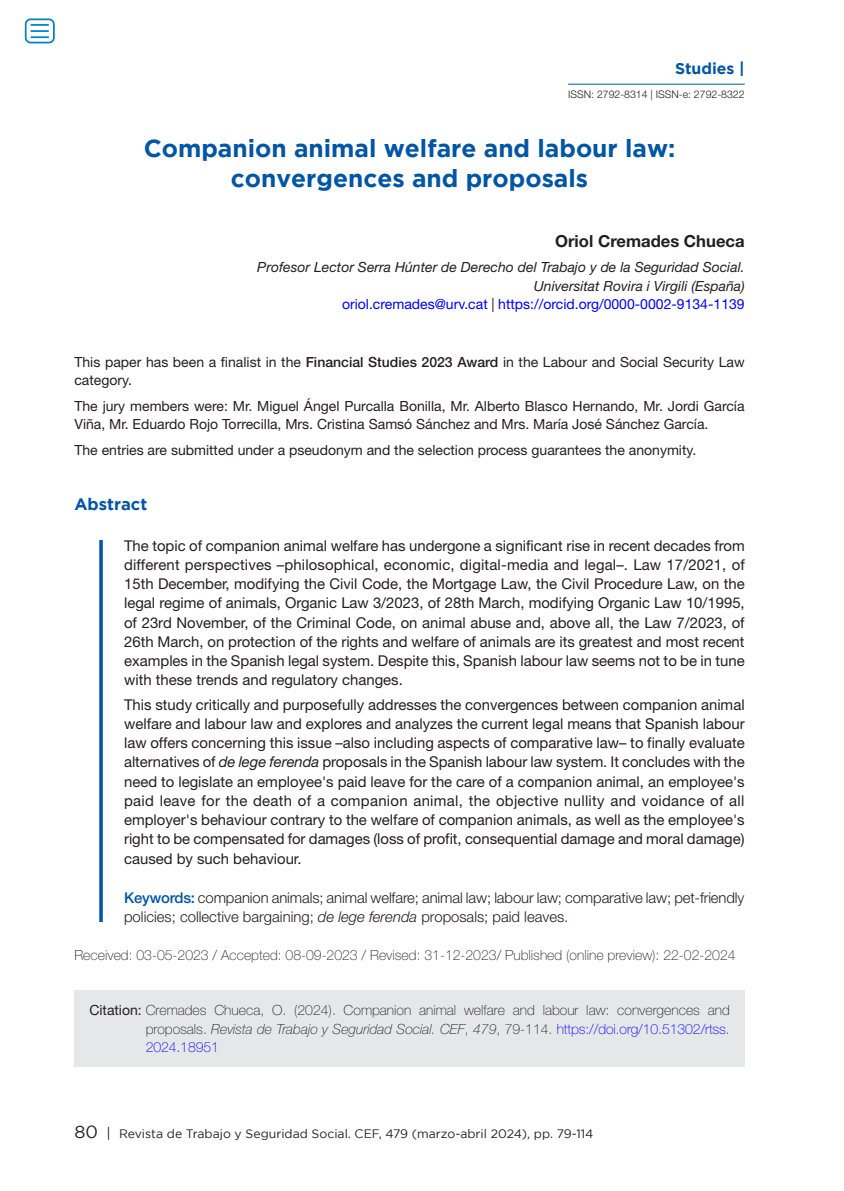
<style>
.page{position:relative;width:844px;height:1191px;background:#fff}
.page>*{position:absolute;margin:0;border:0;box-sizing:border-box;transform-origin:0 0}
.Título_NUEVO_FORMATO{font:700 24.5px/29.8px "Gotham";color:#0155a5;text-align:center}
.Autor_Helv{font:700 16.62px "Helvetica Neue LT Std";color:#231f20}
.Extracto_helv{font:700 16.62px "Gotham";color:#0155a5}
.Título_NUEVO_FORMATO-2{font:700 15.75px "Gotham";color:#0155a5}
.Texto_EXTRACTO{font:14.88px/19.2px "Helvetica Neue LT Std";color:#231f20;text-align:justify}
.P__CLAVE{font:300 14.88px/19.2px "Helvetica Neue LT Std";letter-spacing:-.01em;color:#231f20}
.Trabajo_Seleccionado{font:14px/18.4px "Helvetica Neue LT Std";color:#231f20}
.Cómo_citar{font:100 14px/18.4px "Helvetica Neue LT Std";color:#231f20;text-align:justify}
.Cargo_Helv{font:italic 14px "Helvetica Neue LT Std";color:#231f20}
.FECHAS_DE_TRABAJO{font:100 14px "Helvetica Neue LT Std";color:#231f20}
.correo_electrónico{font:14px "Helvetica Neue LT Std";color:#00f}
.t1{font:12.25px "Gotham";color:#231f20}
.t2{font:300 10.5px "Helvetica Neue LT Std";color:#231f20}
.s1{color:#231f20}
.s2{font-weight:500}
.s3{font-style:italic}
.s4{font-weight:500;color:#0155a5}
.s5{color:#0155a5}
.s6{font-weight:400}
.s7{color:#00f}
.s8{font-size:17.5px}
.s9{font-size:14px}
</style>
<div class="page">
<hr style="left:568px;top:84px;width:176px;height:1px;background:#0155a5">
<svg style="left:99px;top:540px;width:4px;height:382px"></svg>
<div style="left:74px;top:990px;width:670px;height:77px;background:#e6e7e9"></div>
<div style="left:25px;top:18px;width:30px;height:25px;border:2px solid #0082c8;border-radius:5px"></div>
<svg style="left:31px;top:24px;width:18px;height:14px"></svg>
<p class="Título_NUEVO_FORMATO-2" style="left:674px;top:59px;width:71px">Studies |</p>
<p class="t2" style="left:568px;top:88px;width:178px">ISSN: 2792-8314 | ISSN-e: 2792-8322</p>
<p class="Título_NUEVO_FORMATO" style="left:144px;top:133px;width:533px">Companion animal welfare and labour law: convergences and proposals</p>
<p class="Autor_Helv" style="left:555px;top:231px;width:191px">Oriol Cremades Chueca</p>
<p class="Cargo_Helv" style="left:257px;top:258px;width:489px">Profesor Lector Serra Húnter de Derecho del Trabajo y de la Seguridad Social.</p>
<p class="Cargo_Helv" style="left:533px;top:277px;width:212px">Universitat Rovira i Virgili (España)</p>
<p class="correo_electrónico" style="left:342px;top:295px;width:404px">oriol.cremades@urv.cat <span class="s1">|</span> https://orcid.org/0000-0002-9134-1139</p>
<p class="Trabajo_Seleccionado" style="left:74px;top:352px;width:671px">This paper has been a finalist in the <span class="s2">Financial Studies 2023 Award</span> in the Labour and Social Security Law category.</p>
<p class="Trabajo_Seleccionado" style="left:74px;top:397px;width:671px">The jury members were: Mr. Miguel Ángel Purcalla Bonilla, Mr. Alberto Blasco Hernando, Mr. Jordi García<br>Viña, Mr. Eduardo Rojo Torrecilla, Mrs. Cristina Samsó Sánchez and Mrs. María José Sánchez García.</p>
<p class="Trabajo_Seleccionado" style="left:74px;top:441px;width:623px">The entries are submitted under a pseudonym and the selection process guarantees the anonymity.</p>
<p class="Extracto_helv" style="left:74px;top:494px;width:74px">Abstract</p>
<p class="Texto_EXTRACTO" style="left:124px;top:535px;width:622px">The topic of companion animal welfare has undergone a significant rise in recent decades from different perspectives –philosophical, economic, digital-media and legal–. Law 17/2021, of 15th December, modifying the Civil Code, the Mortgage Law, the Civil Procedure Law, on the legal regime of animals, Organic Law 3/2023, of 28th March, modifying Organic Law 10/1995, of 23rd November, of the Criminal Code, on animal abuse and, above all, the Law 7/2023, of 26th March, on protection of the rights and welfare of animals are its greatest and most recent examples in the Spanish legal system. Despite this, Spanish labour law seems not to be in tune with these trends and regulatory changes.</p>
<p class="Texto_EXTRACTO" style="left:124px;top:694px;width:622px">This study critically and purposefully addresses the convergences between companion animal welfare and labour law and explores and analyzes the current legal means that Spanish labour law offers concerning this issue –also including aspects of comparative law– to finally evaluate alternatives of <span class="s3">de lege ferenda</span> proposals in the Spanish labour law system. It concludes with the need to legislate an employee's paid leave for the care of a companion animal, an employee's paid leave for the death of a companion animal, the objective nullity and voidance of all employer's behaviour contrary to the welfare of companion animals, as well as the employee's right to be compensated for damages (loss of profit, consequential damage and moral damage) caused by such behaviour.</p>
<p class="P__CLAVE" style="left:124px;top:887px;width:621px"><span class="s4">Keywords:</span> companion animals; animal welfare; animal law; labour law; comparative law; pet-friendly policies; collective bargaining; <span class="s3">de lege ferenda</span> proposals; paid leaves<span class="s5">.</span></p>
<p class="FECHAS_DE_TRABAJO" style="left:74px;top:947px;width:662px">Received: 03-05-2023 / Accepted: 08-09-2023 / Revised: 31-12-2023/ Published (online preview): 22-02-2024</p>
<p class="Cómo_citar" style="left:146px;top:1001px;width:585px;text-indent:-56px"><span class="s6">Citation:</span> Cremades Chueca, O. (2024). Companion animal welfare and labour law: convergences and proposals. <span class="s3">Revista de Trabajo y Seguridad Social. CEF</span>, <span class="s3">479</span>, 79-114. <span class="s7">https://doi.org/10.51302/rtss.<br>2024.18951</span></p>
<p class="t1" style="left:74px;top:1127px;width:520px"><span class="s8">80</span> <span class="s9">|</span> Revista de Trabajo y Seguridad Social. CEF, 479 (marzo-abril 2024), pp. 79-114</p>
</div>
